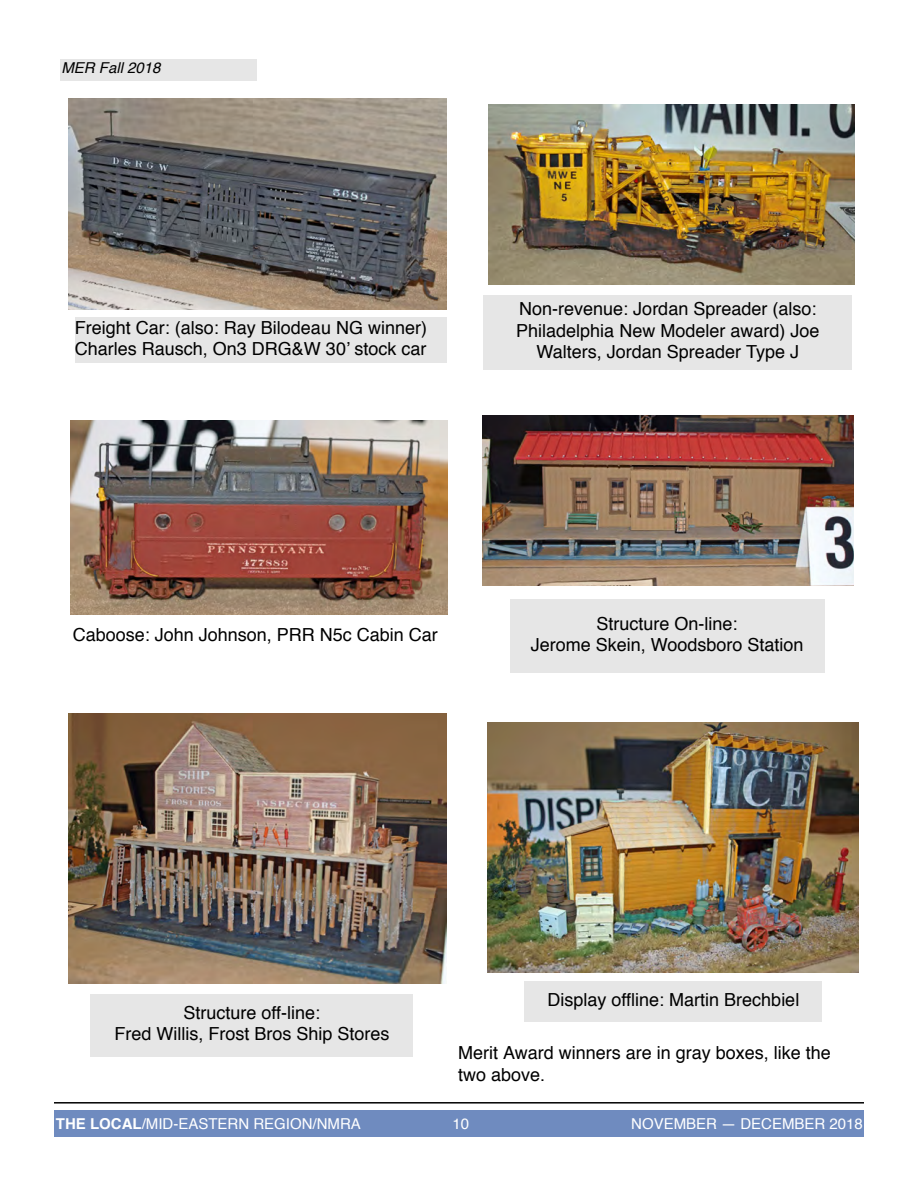
<style>
.page{position:relative;width:918px;height:1188px;background:#fff}
.page>*{position:absolute;margin:0;border:0;box-sizing:border-box;transform-origin:0 0}
.t1{font:18px/21.6px "Helvetica";color:#000;text-align:center}
.t2{font:15px "Helvetica";color:#fff}
.t3{font:italic 15px "Helvetica";color:#000}
.s1{font-weight:700}
</style>
<div class="page">
<hr style="left:54px;top:1102px;width:810px;height:2px;background:#000">
<img style="left:68px;top:99px;width:378px;height:211px">
<img style="left:488px;top:104px;width:366px;height:181px">
<img style="left:70px;top:421px;width:378px;height:194px">
<img style="left:483px;top:415px;width:370px;height:171px">
<img style="left:68px;top:713px;width:378px;height:270px">
<img style="left:487px;top:723px;width:372px;height:250px">
<div style="left:75px;top:317px;width:371px;height:46px;background:#e6e6e6"></div>
<div style="left:484px;top:295px;width:368px;height:75px;background:#e6e6e6"></div>
<div style="left:510px;top:599px;width:314px;height:74px;background:#e6e6e6"></div>
<div style="left:91px;top:994px;width:322px;height:63px;background:#e6e6e6"></div>
<div style="left:525px;top:982px;width:297px;height:40px;background:#e6e6e6"></div>
<div style="left:60px;top:59px;width:196px;height:21px;background:#e6e6e6"></div>
<div style="left:54px;top:1110px;width:810px;height:27px;background:#6f8bbf"></div>
<p class="t3" style="left:61px;top:62px;width:101px">MER Fall 2018</p>
<p class="t1" style="left:75px;top:318px;width:354px;text-align:left">Freight Car: (also: Ray Bilodeau NG winner)<br>Charles Rausch, On3 DRG&amp;W 30’ stock car</p>
<p class="t1" style="left:516px;top:299px;width:305px">Non-revenue: Jordan Spreader (also:<br>Philadelphia New Modeler award) Joe<br>Walters, Jordan Spreader Type J</p>
<p class="t1" style="left:73px;top:626px;width:367px">Caboose: John Johnson, PRR N5c Cabin Car</p>
<p class="t1" style="left:531px;top:614px;width:274px">Structure On-line:<br>Jerome Skein, Woodsboro Station</p>
<p class="t1" style="left:114px;top:1003px;width:277px">Structure off-line:<br>Fred Willis, Frost Bros Ship Stores</p>
<p class="t1" style="left:548px;top:991px;width:253px">Display offline: Martin Brechbiel</p>
<p class="t1" style="left:458px;top:1043px;width:374px;text-align:left">Merit Award winners are in gray boxes, like the two above.</p>
<p class="t2" style="left:56px;top:1117px;width:307px"><span class="s1">THE LOCAL</span>/MID-EASTERN REGION/NMRA</p>
<p class="t2" style="left:453px;top:1117px;width:18px">10</p>
<p class="t2" style="left:631px;top:1117px;width:233px">NOVEMBER — DECEMBER 2018</p>
</div>
